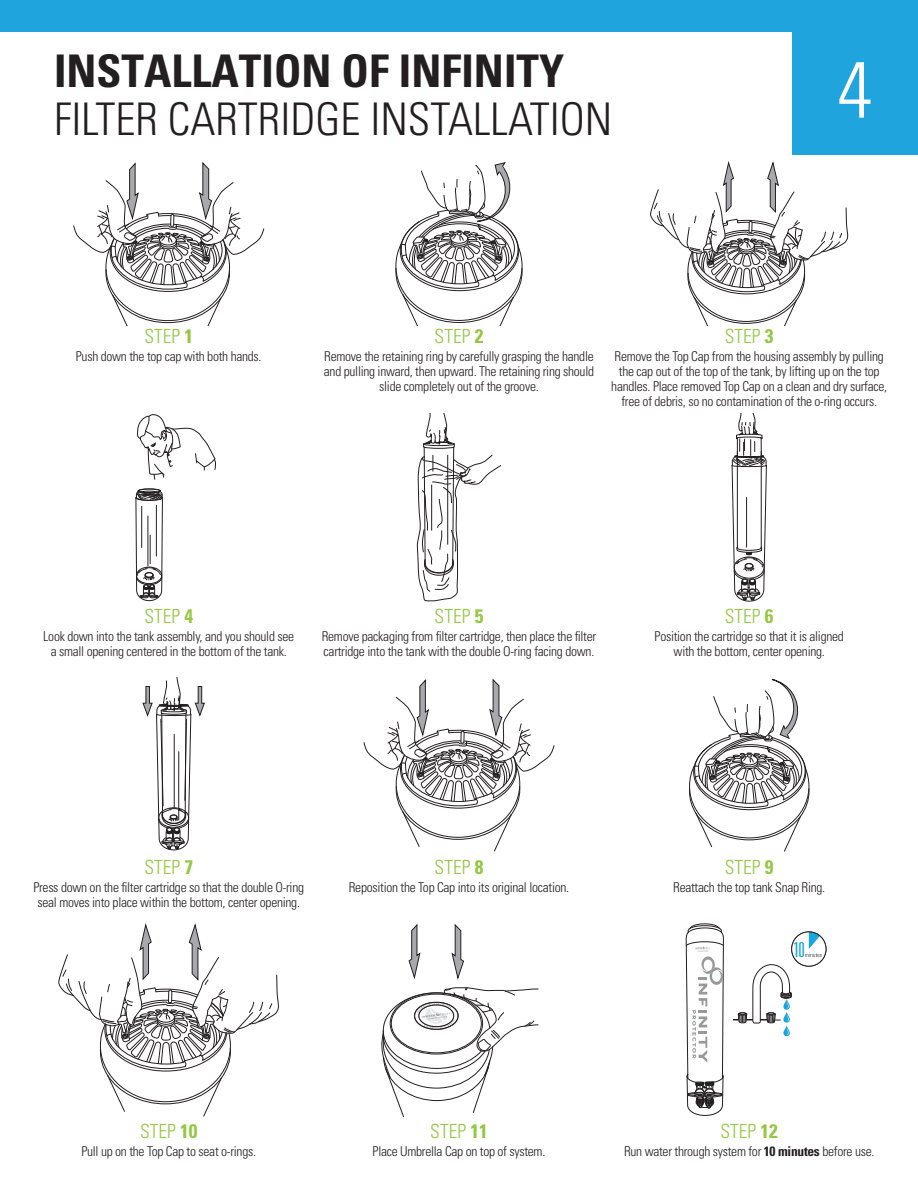
<style>
.page{position:relative;width:918px;height:1188px;background:#fff}
.page>*{position:absolute;margin:0;border:0;box-sizing:border-box;transform-origin:0 0}
.t1{font:300 condensed 79.5px "Univers LT Std";color:#fff}
.t2{font:300 condensed 45px "Univers LT Std";color:#231f20}
.t3{font:700 condensed 45px "Univers";color:#231f20}
.t4{font:300 ultra-condensed 20.55px "Univers";color:#17a6df;scale:1.14 1}
.t5{font:300 condensed 19.5px "Univers LT Std";color:#93c842}
.t6{font:300 condensed 13.5px/15px "Univers LT Std";letter-spacing:-.02em;color:#231f20;text-align:center}
.s1{font-family:"Univers";font-weight:700}
</style>
<div class="page">
<svg style="left:73px;top:162px;width:191px;height:163px"></svg>
<svg style="left:136px;top:488px;width:27px;height:113px"></svg>
<svg style="left:137px;top:414px;width:79px;height:66px"></svg>
<svg style="left:143px;top:677px;width:62px;height:173px"></svg>
<svg style="left:58px;top:923px;width:221px;height:194px"></svg>
<svg style="left:395px;top:162px;width:128px;height:163px"></svg>
<svg style="left:417px;top:413px;width:84px;height:189px"></svg>
<svg style="left:363px;top:679px;width:192px;height:173px"></svg>
<svg style="left:381px;top:987px;width:158px;height:130px"></svg>
<svg style="left:452px;top:924px;width:12px;height:56px"></svg>
<svg style="left:409px;top:924px;width:11px;height:55px"></svg>
<svg style="left:650px;top:161px;width:199px;height:164px"></svg>
<svg style="left:732px;top:413px;width:35px;height:189px"></svg>
<hr style="left:746px;top:498px;width:1px;height:49px;background:#231f20">
<svg style="left:689px;top:679px;width:120px;height:173px"></svg>
<svg style="left:733px;top:964px;width:59px;height:73px"></svg>
<div style="left:791px;top:932px;width:35px;height:34px;border:1px solid #231f20;border-radius:50%"></div>
<svg style="left:805px;top:932px;width:17px;height:25px"></svg>
<svg style="left:686px;top:923px;width:38px;height:193px"></svg>
<div style="left:0;top:0;width:808px;height:31px;background:#1fa4dd"></div>
<div style="left:793px;top:0;width:125px;height:154px;background:#1fa4dd"></div>
<h2 class="t3" style="left:54px;top:44px;width:512px">INSTALLATION OF INFINITY</h2>
<h2 class="t2" style="left:54px;top:92px;width:560px">FILTER CARTRIDGE INSTALLATION</h2>
<h1 class="t1" style="left:837px;top:42px;width:37px">4</h1>
<h3 class="t5" style="left:144px;top:324px;width:50px">STEP <span class="s1">1</span></h3>
<p class="t6" style="left:76px;top:349px;width:187px">Push down the top cap with both hands.</p>
<h3 class="t5" style="left:435px;top:324px;width:50px">STEP <span class="s1">2</span></h3>
<p class="t6" style="left:324px;top:349px;width:272px">Remove the retaining ring by carefully grasping the handle and pulling inward, then upward. The retaining ring should slide completely out of the groove.</p>
<h3 class="t5" style="left:725px;top:324px;width:50px">STEP <span class="s1">3</span></h3>
<p class="t6" style="left:611px;top:349px;width:277px">Remove the Top Cap from the housing assembly by pulling the cap out of the top of the tank, by lifting up on the top handles. Place removed Top Cap on a clean and dry surface, free of debris, so no contamination of the o-ring occurs.</p>
<h3 class="t5" style="left:144px;top:604px;width:50px">STEP <span class="s1">4</span></h3>
<p class="t6" style="left:43px;top:629px;width:252px">Look down into the tank assembly, and you should see a small opening centered in the bottom of the tank.</p>
<h3 class="t5" style="left:435px;top:604px;width:50px">STEP <span class="s1">5</span></h3>
<p class="t6" style="left:322px;top:629px;width:276px;text-align:left">Remove packaging from filter cartridge, then place the filter cartridge into the tank with the double O-ring facing down.</p>
<h3 class="t5" style="left:725px;top:604px;width:50px">STEP <span class="s1">6</span></h3>
<p class="t6" style="left:655px;top:629px;width:191px">Position the cartridge so that it is aligned with the bottom, center opening.</p>
<h3 class="t5" style="left:144px;top:855px;width:50px">STEP <span class="s1">7</span></h3>
<p class="t6" style="left:33px;top:880px;width:272px">Press down on the filter cartridge so that the double O-ring seal moves into place within the bottom, center opening.</p>
<h3 class="t5" style="left:435px;top:855px;width:50px">STEP <span class="s1">8</span></h3>
<p class="t6" style="left:349px;top:880px;width:222px">Reposition the Top Cap into its original location.</p>
<h3 class="t5" style="left:725px;top:855px;width:50px">STEP <span class="s1">9</span></h3>
<p class="t6" style="left:673px;top:880px;width:154px">Reattach the top tank Snap Ring.</p>
<h3 class="t4" style="left:793px;top:939px;width:12px">10</h3>
<h3 class="t5" style="left:140px;top:1119px;width:59px">STEP <span class="s1">10</span></h3>
<p class="t6" style="left:81px;top:1144px;width:176px">Pull up on the Top Cap to seat o-rings.</p>
<h3 class="t5" style="left:430px;top:1119px;width:59px">STEP <span class="s1">11</span></h3>
<p class="t6" style="left:373px;top:1144px;width:174px">Place Umbrella Cap on top of system.</p>
<h3 class="t5" style="left:721px;top:1119px;width:59px">STEP <span class="s1">12</span></h3>
<p class="t6" style="left:624px;top:1144px;width:252px">Run water through system for <span class="s1">10 minutes</span> before use.</p>
</div>
